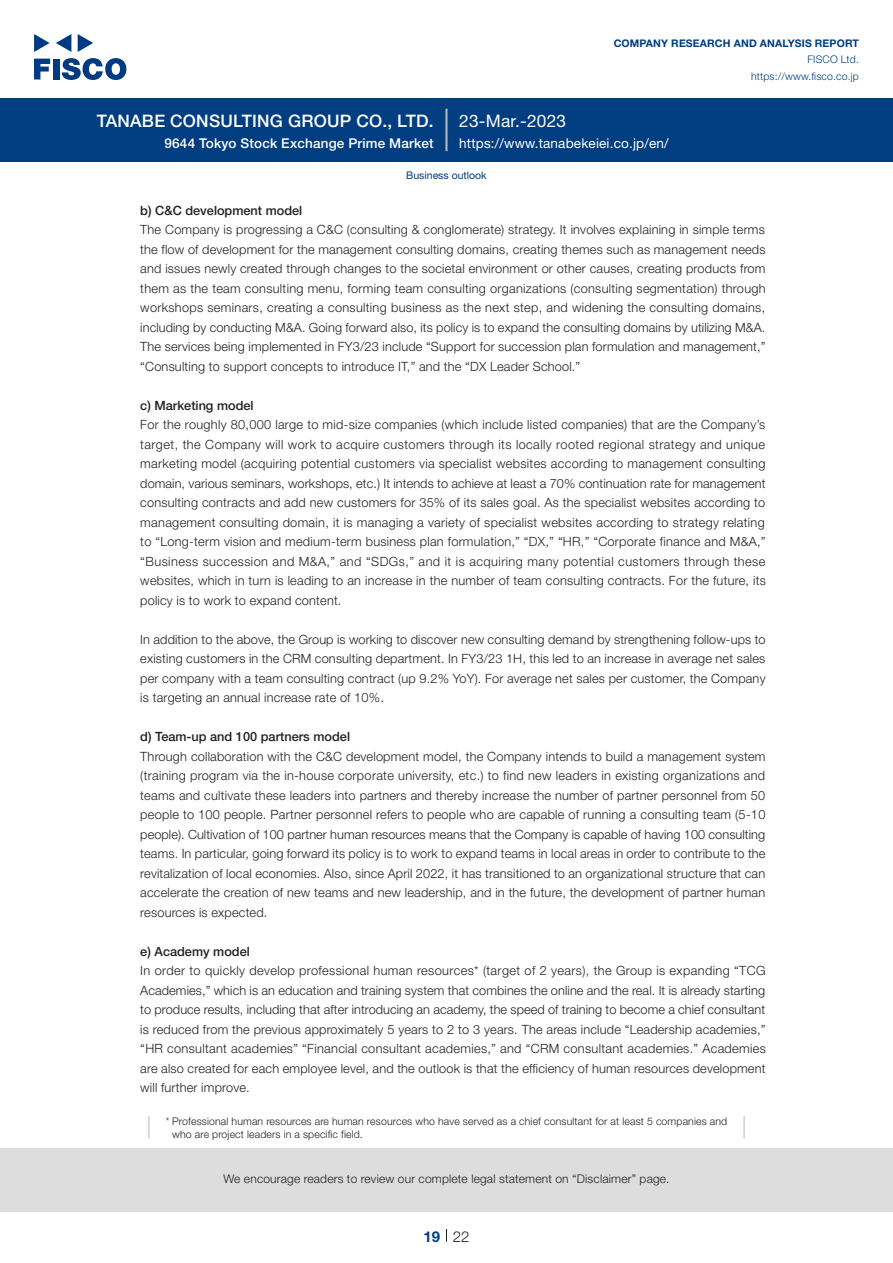
<style>
.page{position:relative;width:893px;height:1263px;background:#fff}
.page>*{position:absolute;margin:0;border:0;box-sizing:border-box;transform-origin:0 0}
.t1{font:500 17.25px "Helvetica Neue LT Std";letter-spacing:.015em;color:#fff}
.t2{font:17.25px "Helvetica Neue LT Std";letter-spacing:.015em;color:#fff}
.t3{font:300 15px "Helvetica Neue LT Std";color:#231f20}
.t4{font:700 15px "Helvetica Neue LT Std";color:#003d81}
.t5{font:13.5px "Helvetica Neue LT Std";letter-spacing:.015em;color:#fff}
.t6{font:500 13.5px "Helvetica Neue LT Std";letter-spacing:.015em;color:#fff}
.t7{font:300 12.75px/19.5px "Helvetica Neue LT Std";letter-spacing:.015em;color:#231f20;text-align:justify}
.t8{font:500 12.75px "Helvetica Neue LT Std";color:#231f20}
.t9{font:300 12px "Helvetica Neue LT Std";letter-spacing:.015em;color:#231f20}
.t10{font:300 10.5px/13.5px "Helvetica Neue LT Std";letter-spacing:.015em;color:#231f20}
.t11{font:700 10.5px "Helvetica Neue LT Std";letter-spacing:.015em;color:#003d81}
.t12{font:300 10.5px/16.5px "Helvetica Neue LT Std";letter-spacing:.015em;color:#003d81;text-align:right}
.t13{font:10.5px "Helvetica Neue LT Std";color:#003d81}
</style>
<div class="page">
<div style="left:0;top:1148px;width:893px;height:64px;background:#ddd"></div>
<svg style="left:34px;top:59px;width:16px;height:20px"></svg>
<div style="left:53px;top:59px;width:6px;height:20px;background:#003a83"></div>
<svg style="left:62px;top:58px;width:64px;height:22px"></svg>
<svg style="left:34px;top:34px;width:16px;height:18px"></svg>
<svg style="left:78px;top:34px;width:15px;height:18px"></svg>
<svg style="left:56px;top:34px;width:15px;height:18px"></svg>
<div style="left:0;top:98px;width:893px;height:64px;background:#003d81"></div>
<hr style="left:445px;top:109px;width:3px;height:42px;background:#b5b5b6">
<svg style="left:446px;top:1229px;width:1px;height:13px"></svg>
<hr style="left:148px;top:1116px;width:2px;height:22px;background:#d3d3d3">
<hr style="left:743px;top:1116px;width:2px;height:22px;background:#d3d3d3">
<h1 class="t1" style="left:97px;top:110px;width:338px">TANABE CONSULTING GROUP CO., LTD.</h1>
<p class="t6" style="left:165px;top:135px;width:271px">9644 Tokyo Stock Exchange Prime Market</p>
<h1 class="t2" style="left:459px;top:110px;width:108px">23-Mar.-2023</h1>
<p class="t11" style="left:614px;top:37px;width:247px">COMPANY RESEARCH AND ANALYSIS REPORT</p>
<p class="t12" style="left:751px;top:51px;width:109px">FISCO Ltd. https://www.fisco.co j p.</p>
<p class="t5" style="left:459px;top:135px;width:211px">https://www.tanabekeiei.co j p. /en/</p>
<p class="t13" style="left:406px;top:169px;width:82px">Business outlook</p>
<p class="t8" style="left:140px;top:203px;width:164px">b C) &amp;C development model</p>
<p class="t7" style="left:140px;top:220px;width:627px">The Company is progressing Ca &amp;C (consulting &amp; conglomerate) strategy It. involves explaining in simple terms the flow of development for the management consulting domains, creating themes such as management needs and issues newly created through changes to the societal environment or other causes, creating products from them as the team consulting menu, forming team consulting organizations (consulting segmentation) through workshops seminars, creating a consulting business as the next step, and widening the consulting domains, including by conducting M&amp;A. Going forward also, its policy is to expand the consulting domains by utilizing M&amp;A.<br>The services being implemented in FY3/23 include “Support for succession plan formulation and management “, “Consulting to support concepts to introduce IT,” and the “DX Leader School “.</p>
<p class="t8" style="left:140px;top:398px;width:115px">c) Marketing model</p>
<p class="t7" style="left:140px;top:415px;width:627px">For the roughly 80,000 large to mid-size companies (which include listed companies) that are the Company s’ target, the Company will work to acquire customers through its locally rooted regional strategy and unique marketing model (acquiring potential customers via specialist websites according to management consulting domain, various seminars, workshops, etc ) . It intends to achieve at least a 70% continuation rate for management consulting contracts and add new customers for 35% of its sales goal. As the specialist websites according to management consulting domain isit, managing a variety of specialist websites according to strategy relating to “Long-term vision and medium-term business plan formulation,” “DX,” “HR,” “Corporate finance and M &amp; A “, “Business succession and M&amp;A,” and “SDGs,” and isit acquiring many potential customers through these websites, which in turn is leading to an increase in the number of team consulting contracts. For the future, its policy is to work to expand content.</p>
<p class="t7" style="left:140px;top:629px;width:627px">In addition to the above, the Group is working to discover new consulting demand by strengthening follow-ups to existing customers in the CRM consulting department In. FY3/23 H1 , this led to an increase in average net sales per company with a team consulting contract (up 9.2% YoY .) For average net sales per customer, the Company is targeting an annual increase rate of 10%.</p>
<p class="t8" style="left:140px;top:729px;width:211px">d) Team-up and 100 partners model</p>
<p class="t7" style="left:140px;top:746px;width:627px">Through collaboration with the C&amp;C development model, the Company intends to build a management system (training program via the in-house corporate university, etc ) . to find new leaders in existing organizations and teams and cultivate these leaders into partners and thereby increase the number of partner personnel from 50 people to 100 people. Partner personnel refers to people who are capable of running a consulting team )5-10 people .) Cultivation of 100 partner human resources means that the Company is capable of having 100 consulting teams In. particular, going forward its policy is to work to expand teams in local areas in order to contribute to the revitalization of local economies. Also, since April 2022, it has transitioned to an organizational structure that can accelerate the creation of new teams and new leadership, and in the future, the development of partner human resources is expected.</p>
<p class="t8" style="left:140px;top:944px;width:111px">e) Academy model</p>
<p class="t7" style="left:140px;top:961px;width:627px">In order to quickly develop professional human resources* (target of 2 years ,) the Group is expanding “TCG Academies,” which is an education and training system that combines the online and the real isIt. already starting to produce results, including that after introducing an academy, the speed of training to become a chief consultant is reduced from the previous approximately 5 years to 2 to 3 years. The areas include “Leadership academies “, “HR consultant academies” “Financial consultant academies,” and “CRM consultant academies.” Academies are also created for each employee level, and the outlook is that the efficiency of human resources development will further improve.</p>
<p class="t10" style="left:172px;top:1114px;width:557px;text-indent:-6px">* Professional human resources are human resources who have served as a chief consultant for at least 5 companies and who are project leaders in a specific field.</p>
<p class="t9" style="left:223px;top:1171px;width:448px">We encourage readers to review our complete legal statement on “Disclaimer” page.</p>
<p class="t4" style="left:423px;top:1227px;width:18px">19</p>
<p class="t3" style="left:453px;top:1227px;width:18px">22</p>
</div>
